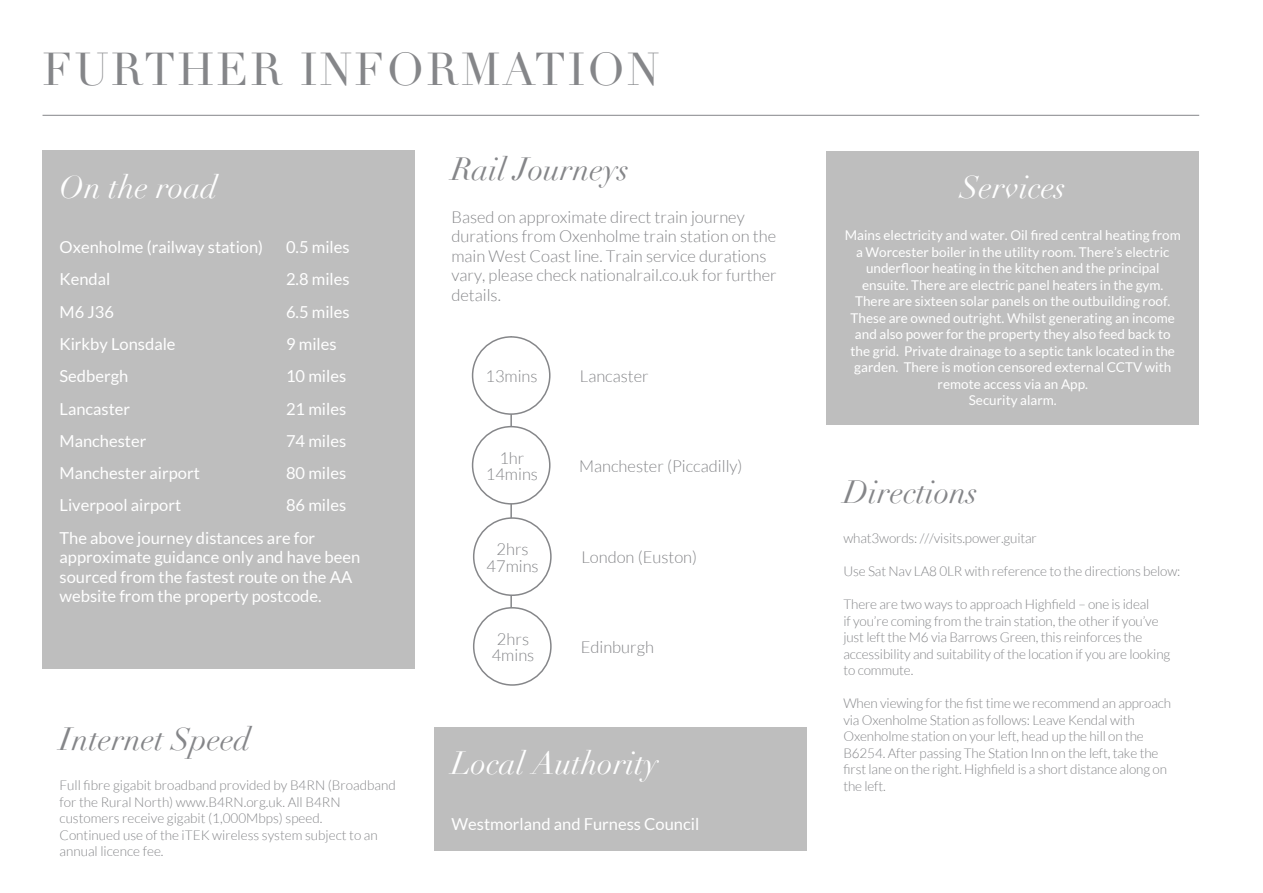
<style>
.page{position:relative;width:1263px;height:893px;background:#fff}
.page>*{position:absolute;margin:0;border:0;box-sizing:border-box;transform-origin:0 0}
.t1{font:45px "Didot";letter-spacing:.05em;color:#858689}
.t2{font:italic 31.5px "Didot";color:#858689}
.t3{font:italic 31.5px "Didot";color:#fff}
.t4{font:16.5px/19.5px "Lato";color:#fff}
.t5{font:300 16.5px/19.5px "Lato";color:#858689;text-align:center}
.t6{font:300 13.5px/16.5px "Lato";letter-spacing:-.01em;color:#858689}
.t7{font:13.5px/16.5px "Lato";color:#fff;text-align:center}
</style>
<div class="page">
<hr style="left:510px;top:336px;width:2px;height:279px;background:#858689">
<div style="left:43px;top:151px;width:372px;height:518px;background:#bebebe"></div>
<hr style="left:43px;top:115px;width:1156px;height:1px;background:#858689">
<div style="left:473px;top:337px;width:77px;height:77px;background:#fff;border-radius:50%"></div>
<div style="left:472px;top:336px;width:78px;height:79px;border:2px solid #858689;border-radius:50%"></div>
<div style="left:473px;top:427px;width:77px;height:77px;background:#fff;border-radius:50%"></div>
<div style="left:472px;top:426px;width:78px;height:79px;border:2px solid #858689;border-radius:50%"></div>
<div style="left:434px;top:727px;width:373px;height:123px;background:#bebebe"></div>
<div style="left:474px;top:518px;width:77px;height:77px;background:#fff;border-radius:50%"></div>
<div style="left:473px;top:517px;width:79px;height:79px;border:2px solid #858689;border-radius:50%"></div>
<div style="left:474px;top:608px;width:77px;height:77px;background:#fff;border-radius:50%"></div>
<div style="left:473px;top:607px;width:79px;height:79px;border:2px solid #858689;border-radius:50%"></div>
<div style="left:826px;top:151px;width:373px;height:273px;background:#bebebe"></div>
<h1 class="t1" style="left:43px;top:42px;width:619px">FURTHER INFORMATION</h1>
<h2 class="t3" style="left:60px;top:168px;width:160px">On the road</h2>
<p class="t4" style="left:60px;top:237px;width:205px">Oxenholme (railway station)</p>
<p class="t4" style="left:286px;top:237px;width:65px">0.5 miles</p>
<p class="t4" style="left:60px;top:270px;width:52px">Kendal</p>
<p class="t4" style="left:286px;top:270px;width:65px">2.8 miles</p>
<p class="t4" style="left:60px;top:302px;width:56px">M6 J36</p>
<p class="t4" style="left:286px;top:302px;width:65px">6.5 miles</p>
<p class="t4" style="left:60px;top:334px;width:118px">Kirkby Lonsdale</p>
<p class="t4" style="left:286px;top:334px;width:52px">9 miles</p>
<p class="t4" style="left:60px;top:366px;width:70px">Sedbergh</p>
<p class="t4" style="left:286px;top:366px;width:62px">10 miles</p>
<p class="t4" style="left:60px;top:399px;width:72px">Lancaster</p>
<p class="t4" style="left:286px;top:399px;width:62px">21 miles</p>
<p class="t4" style="left:60px;top:431px;width:88px">Manchester</p>
<p class="t4" style="left:286px;top:431px;width:62px">74 miles</p>
<p class="t4" style="left:60px;top:463px;width:142px">Manchester airport</p>
<p class="t4" style="left:286px;top:463px;width:62px">80 miles</p>
<p class="t4" style="left:60px;top:495px;width:123px">Liverpool airport</p>
<p class="t4" style="left:60px;top:489px;width:288px;line-height:32.2px;text-indent:226px">86 miles<br>The above journey distances are for</p>
<p class="t4" style="left:60px;top:547px;width:302px">approximate guidance only and have been sourced from the fastest route on the AA website from the property postcode.</p>
<h2 class="t2" style="left:60px;top:719px;width:193px">Internet Speed</h2>
<p class="t6" style="left:60px;top:777px;width:338px">Full fibre gigabit broadband provided by B4RN (Broadband for the Rural North) www.B4RN.org.uk. All B4RN customers receive gigabit (1,000Mbps) speed.<br>Continued use of the iTEK wireless system subject to an annual licence fee.</p>
<h2 class="t2" style="left:451px;top:149px;width:179px">Rail Journeys</h2>
<p class="t5" style="left:451px;top:207px;width:327px;text-align:left">Based on approximate direct train journey durations from Oxenholme train station on the main West Coast line. Train service durations vary, please check nationalrail.co.uk for further details.</p>
<p class="t5" style="left:485px;top:367px;width:54px">13mins</p>
<p class="t5" style="left:486px;top:450px;width:54px;line-height:16.5px">1hr<br>14mins</p>
<p class="t5" style="left:486px;top:541px;width:54px;line-height:16.5px">2hrs<br>47mins</p>
<p class="t5" style="left:492px;top:631px;width:44px;line-height:16.5px">2hrs<br>4mins</p>
<p class="t5" style="left:580px;top:367px;width:70px">Lancaster</p>
<p class="t5" style="left:579px;top:456px;width:165px">Manchester (Piccadilly)</p>
<p class="t5" style="left:581px;top:548px;width:117px">London (Euston)</p>
<p class="t5" style="left:581px;top:637px;width:75px">Edinburgh</p>
<h2 class="t3" style="left:451px;top:744px;width:209px">Local Authority</h2>
<p class="t4" style="left:451px;top:814px;width:249px">Westmorland and Furness Council</p>
<h2 class="t3" style="left:960px;top:168px;width:107px">Services</h2>
<p class="t7" style="left:845px;top:227px;width:337px">Mains electricity and water. Oil fired central heating from a Worcester boiler in the utility room. There’s electric underfloor heating in the kitchen and the principal ensuite. There are electric panel heaters in the gym.<br>There are sixteen solar panels on the outbuilding roof.<br>These are owned outright. Whilst generating an income and also power for the property they also feed back to the grid. Private drainage to a septic tank located in the garden. There is motion censored external CCTV with remote access via an App.<br>Security alarm.</p>
<h2 class="t2" style="left:843px;top:472px;width:136px">Directions</h2>
<p class="t6" style="left:843px;top:530px;width:195px">what3words: ///visits.power.guitar</p>
<p class="t6" style="left:843px;top:563px;width:339px">Use Sat Nav LA8 0LR with reference to the directions below:</p>
<p class="t6" style="left:843px;top:596px;width:328px">There are two ways to approach Highfield – one is ideal<br>if you’re coming from the train station, the other if you’ve just left the M6 via Barrows Green, this reinforces the accessibility and suitability of the location if you are looking to commute.</p>
<p class="t6" style="left:843px;top:695px;width:329px">When viewing for the fist time we recommend an approach via Oxenholme Station as follows: Leave Kendal with Oxenholme station on your left, head up the hill on the B6254. After passing The Station Inn on the left, take the first lane on the right. Highfield is a short distance along on the left.</p>
</div>
